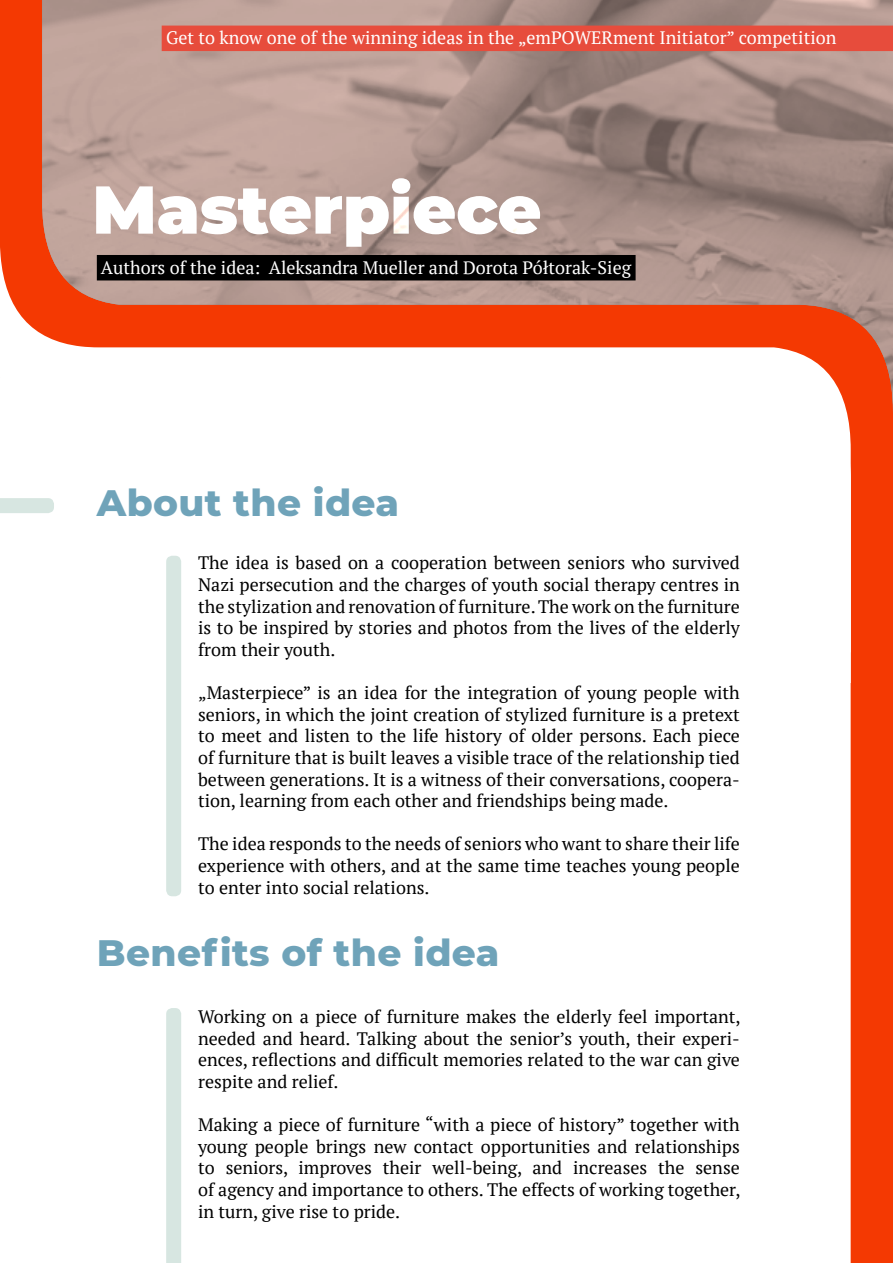
<style>
.page{position:relative;width:893px;height:1263px;background:#f43902}
.page>*{position:absolute;margin:0;border:0;box-sizing:border-box;transform-origin:0 0}
.t1{font:900 67.5px "Montserrat";color:#fff}
.t2{font:800 37.5px "Montserrat";letter-spacing:.01em;color:#6fa3b9}
.t3{font:18px/21.6px "PT Serif";color:#000;text-align:justify}
.t4{font:18px "PT Serif";color:#fff}
</style>
<div class="page">
<div style="left:0;top:683px;width:851px;height:580px;background:#fff"></div>
<div style="left:0;top:652px;width:851px;height:31px;background:#fff"></div>
<div style="left:0;top:248px;width:851px;height:404px;background:#fff"></div>
<div style="left:166px;top:556px;width:15px;height:340px;background:#d7e6e1;border-radius:6px"></div>
<div style="left:166px;top:1008px;width:15px;height:255px;background:#d7e6e1"></div>
<svg style="left:0;top:498px;width:54px;height:15px"></svg>
<svg style="left:42px;top:0;width:851px;height:413px;background:#c49a8e"></svg>
<div style="left:162px;top:26px;width:731px;height:25px;background:#e74c3c"></div>
<div style="left:97px;top:255px;width:539px;height:25px;background:#000"></div>
<p class="t4" style="left:166px;top:26px;width:672px">Get to know one of the winning ideas in the „emPOWERment Initiator” competition</p>
<h1 class="t1" style="left:92px;top:159px;width:451px">Masterpiece</h1>
<p class="t4" style="left:101px;top:256px;width:532px">Authors of the idea: Aleksandra Mueller and Dorota Półtorak-Sieg</p>
<h2 class="t2" style="left:97px;top:475px;width:304px">About the idea</h2>
<p class="t3" style="left:198px;top:552px;width:543px">The idea is based on a cooperation between seniors who survived Nazi persecution and the charges of youth social therapy centres in the stylization and renovation of furniture. The work on the furniture is to be inspired by stories and photos from the lives of the elderly from their youth.</p>
<p class="t3" style="left:198px;top:682px;width:543px">„Masterpiece” is an idea for the integration of young people with seniors, in which the joint creation of stylized furniture is a pretext to meet and listen to the life history of older persons. Each piece of furniture that is built leaves a visible trace of the relationship tied between generations. It is a witness of their conversations, coopera&shy;tion, learning from each other and friendships being made.</p>
<p class="t3" style="left:198px;top:833px;width:543px">The idea responds to the needs of seniors who want to share their life experience with others, and at the same time teaches young people to enter into social relations.</p>
<h2 class="t2" style="left:97px;top:925px;width:404px">Benefits of the idea</h2>
<p class="t3" style="left:198px;top:1006px;width:544px">Working on a piece of furniture makes the elderly feel important, needed and heard. Talking about the senior’s youth, their experi&shy;ences, reflections and difficult memories related to the war can give respite and relief.</p>
<p class="t3" style="left:198px;top:1114px;width:544px">Making a piece of furniture “with a piece of history” together with young people brings new contact opportunities and relationships to seniors, improves their well-being, and increases the sense of agency and importance to others. The effects of working together, in turn, give rise to pride.</p>
</div>
